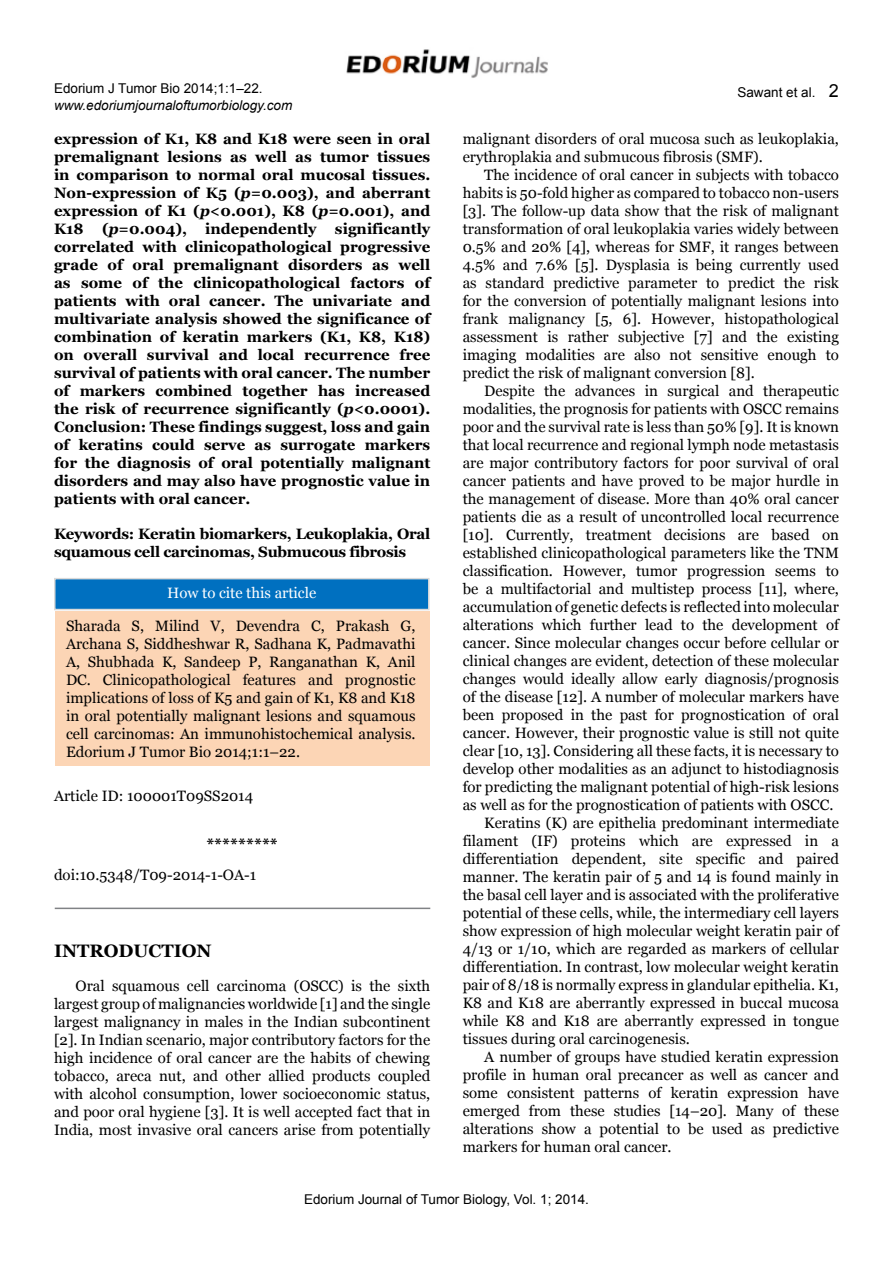
<style>
.page{position:relative;width:893px;height:1263px;background:#fff}
.page>*{position:absolute;margin:0;border:0;box-sizing:border-box;transform-origin:0 0}
.t1{font:700 18px "Georgia";color:#000}
.t2{font:700 16.5px "Georgia";color:#000}
.t3{font:15px/18px "Georgia";color:#000;text-align:justify}
.t4{font:700 15px/18px "Georgia";letter-spacing:-.02em;color:#000;text-align:justify}
.t5{font:15px "Georgia";color:#fff}
.t6{font:13.5px "Arial";color:#000}
.t7{font:italic 13.5px "Arial";color:#000}
.s1{font-style:italic}
.s2{font-size:18px}
</style>
<div class="page">
<img style="left:346px;top:49px;width:202px;height:29px">
<div style="left:55px;top:611px;width:375px;height:154px;background:#fcd5b5"></div>
<div style="left:54px;top:578px;width:376px;height:32px;background:#0070c0;border:2px solid #d9d9d9"></div>
<hr style="left:55px;top:908px;width:375px;height:1px;background:#808285">
<p class="t6" style="left:54px;top:80px;width:210px">Edorium J Tumor Bio 2014;1:1–22.</p>
<p class="t7" style="left:54px;top:96px;width:240px">www.edoriumjournaloftumorbiology.com</p>
<p class="t4" style="left:54px;top:130px;width:378px">expression of K1, K8 and K18 were seen in oral premalignant lesions as well as tumor tissues in comparison to normal oral mucosal tissues.<br>Non-expression of K5 (<span class="s1">p</span>=0.003), and aberrant expression of K1 (<span class="s1">p</span>&lt;0.001), K8 (<span class="s1">p</span>=0.001), and K18 (<span class="s1">p</span>=0.004), independently significantly correlated with clinicopathological progressive grade of oral premalignant disorders as well as some of the clinicopathological factors of patients with oral cancer. The univariate and multivariate analysis showed the significance of combination of keratin markers (K1, K8, K18) on overall survival and local recurrence free survival of patients with oral cancer. The number of markers combined together has increased the risk of recurrence significantly (<span class="s1">p</span>&lt;0.0001).<br>Conclusion: These findings suggest, loss and gain of keratins could serve as surrogate markers for the diagnosis of oral potentially malignant disorders and may also have prognostic value in patients with oral cancer.</p>
<p class="t4" style="left:54px;top:525px;width:378px">Keywords: Keratin biomarkers, Leukoplakia, Oral squamous cell carcinomas, Submucous fibrosis</p>
<p class="t5" style="left:167px;top:584px;width:151px">How to cite this article</p>
<p class="t3" style="left:66px;top:617px;width:351px">Sharada S, Milind V, Devendra C, Prakash G, Archana S, Siddheshwar R, Sadhana K, Padmavathi A, Shubhada K, Sandeep P, Ranganathan K, Anil DC. Clinicopathological features and prognostic implications of loss of K5 and gain of K1, K8 and K18 in oral potentially malignant lesions and squamous cell carcinomas: An immunohistochemical analysis.<br>Edorium J Tumor Bio 2014;1:1–22.</p>
<p class="t3" style="left:54px;top:788px;width:201px">Article ID: 100001T09SS2014</p>
<p class="t2" style="left:206px;top:833px;width:73px">*********</p>
<p class="t3" style="left:54px;top:866px;width:204px">doi:10.5348/T09-2014-1-OA-1</p>
<p class="t1" style="left:54px;top:939px;width:134px">Intro duction</p>
<p class="t3" style="left:54px;top:977px;width:378px;text-indent:22px">Oral squamous cell carcinoma (OSCC) is the sixth largest group of malignancies worldwide [1] and the single largest malignancy in males in the Indian subcontinent [2]. In Indian scenario, major contributory factors for the high incidence of oral cancer are the habits of chewing tobacco, areca nut, and other allied products coupled with alcohol consumption, lower socioeconomic status, and poor oral hygiene [3]. It is well accepted fact that in India, most invasive oral cancers arise from potentially</p>
<p class="t6" style="left:737px;top:83px;width:103px">Sawant et al. <span class="s2">2</span></p>
<p class="t3" style="left:463px;top:130px;width:378px">malignant disorders of oral mucosa such as leukoplakia, erythroplakia and submucous fibrosis (SMF).</p>
<p class="t3" style="left:463px;top:166px;width:378px;text-indent:22px">The incidence of oral cancer in subjects with tobacco habits is 50-fold higher as compared to tobacco non-users [3]. The follow-up data show that the risk of malignant transformation of oral leukoplakia varies widely between 0.5% and 20% [4], whereas for SMF, it ranges between 4.5% and 7.6% [5]. Dysplasia is being currently used as standard predictive parameter to predict the risk for the conversion of potentially malignant lesions into frank malignancy [5, 6]. However, histopathological assessment is rather subjective [7] and the existing imaging modalities are also not sensitive enough to predict the risk of malignant conversion [8].</p>
<p class="t3" style="left:484px;top:382px;width:356px">Despite the advances in surgical and therapeutic</p>
<p class="t3" style="left:463px;top:400px;width:378px">modalities, the prognosis for patients with OSCC remains</p>
<p class="t3" style="left:463px;top:418px;width:378px">poor and the survival rate is less than 50% [9]. It is known</p>
<p class="t3" style="left:463px;top:436px;width:378px">that local recurrence and regional lymph node metastasis</p>
<p class="t3" style="left:463px;top:454px;width:378px">are major contributory factors for poor survival of oral</p>
<p class="t3" style="left:463px;top:472px;width:378px">cancer patients and have proved to be major hurdle in</p>
<p class="t3" style="left:463px;top:490px;width:378px">the management of disease. More than 40% oral cancer</p>
<p class="t3" style="left:463px;top:508px;width:378px">patients die as a result of uncontrolled local recurrence</p>
<p class="t3" style="left:463px;top:526px;width:378px">[10]. Currently, treatment decisions are based on</p>
<p class="t3" style="left:463px;top:544px;width:378px">established clinicopathological parameters like the TNM</p>
<p class="t3" style="left:463px;top:562px;width:378px">classification. However, tumor progression seems to</p>
<p class="t3" style="left:463px;top:580px;width:378px">be a multifactorial and multistep process [11], where,</p>
<p class="t3" style="left:463px;top:598px;width:378px">accumulation of genetic defects is reflected into molecular</p>
<p class="t3" style="left:463px;top:616px;width:378px">alterations which further lead to the development of</p>
<p class="t3" style="left:463px;top:634px;width:378px">cancer. Since molecular changes occur before cellular or</p>
<p class="t3" style="left:463px;top:652px;width:378px">clinical changes are evident, detection of these molecular</p>
<p class="t3" style="left:463px;top:670px;width:378px">changes would ideally allow early diagnosis/prognosis</p>
<p class="t3" style="left:463px;top:688px;width:378px">of the disease [12]. A number of molecular markers have</p>
<p class="t3" style="left:463px;top:706px;width:378px">been proposed in the past for prognostication of oral</p>
<p class="t3" style="left:463px;top:724px;width:378px">cancer. However, their prognostic value is still not quite</p>
<p class="t3" style="left:463px;top:742px;width:378px">clear [10, 13]. Considering all these facts, it is necessary to</p>
<p class="t3" style="left:463px;top:760px;width:378px">develop other modalities as an adjunct to histodiagnosis</p>
<p class="t3" style="left:463px;top:778px;width:378px">for predicting the malignant potential of high-risk lesions</p>
<p class="t3" style="left:463px;top:796px;width:372px">as well as for the prognostication of patients with OSCC.</p>
<p class="t3" style="left:484px;top:814px;width:356px">Keratins (K) are epithelia predominant intermediate</p>
<p class="t3" style="left:463px;top:832px;width:378px">filament (IF) proteins which are expressed in a</p>
<p class="t3" style="left:463px;top:850px;width:378px">differentiation dependent, site specific and paired</p>
<p class="t3" style="left:463px;top:868px;width:378px">manner. The keratin pair of 5 and 14 is found mainly in</p>
<p class="t3" style="left:463px;top:886px;width:378px">the basal cell layer and is associated with the proliferative</p>
<p class="t3" style="left:463px;top:904px;width:378px">potential of these cells, while, the intermediary cell layers</p>
<p class="t3" style="left:463px;top:922px;width:378px">show expression of high molecular weight keratin pair of</p>
<p class="t3" style="left:463px;top:940px;width:378px">4/13 or 1/10, which are regarded as markers of cellular</p>
<p class="t3" style="left:463px;top:958px;width:378px">differentiation. In contrast, low molecular weight keratin</p>
<p class="t3" style="left:463px;top:976px;width:378px">pair of 8/18 is normally express in glandular epithelia. K1,</p>
<p class="t3" style="left:463px;top:994px;width:378px">K8 and K18 are aberrantly expressed in buccal mucosa</p>
<p class="t3" style="left:463px;top:1012px;width:378px">while K8 and K18 are aberrantly expressed in tongue</p>
<p class="t3" style="left:463px;top:1030px;width:229px">tissues during oral carcinogenesis.</p>
<p class="t3" style="left:484px;top:1048px;width:356px">A number of groups have studied keratin expression</p>
<p class="t3" style="left:463px;top:1066px;width:378px">profile in human oral precancer as well as cancer and</p>
<p class="t3" style="left:463px;top:1084px;width:378px">some consistent patterns of keratin expression have</p>
<p class="t3" style="left:463px;top:1102px;width:378px">emerged from these studies [14–20]. Many of these</p>
<p class="t3" style="left:463px;top:1120px;width:378px">alterations show a potential to be used as predictive</p>
<p class="t3" style="left:463px;top:1138px;width:210px">markers for human oral cancer.</p>
<p class="t6" style="left:304px;top:1190px;width:286px">Edorium Journal of Tumor Biology, Vol. 1; 2014.</p>
</div>
